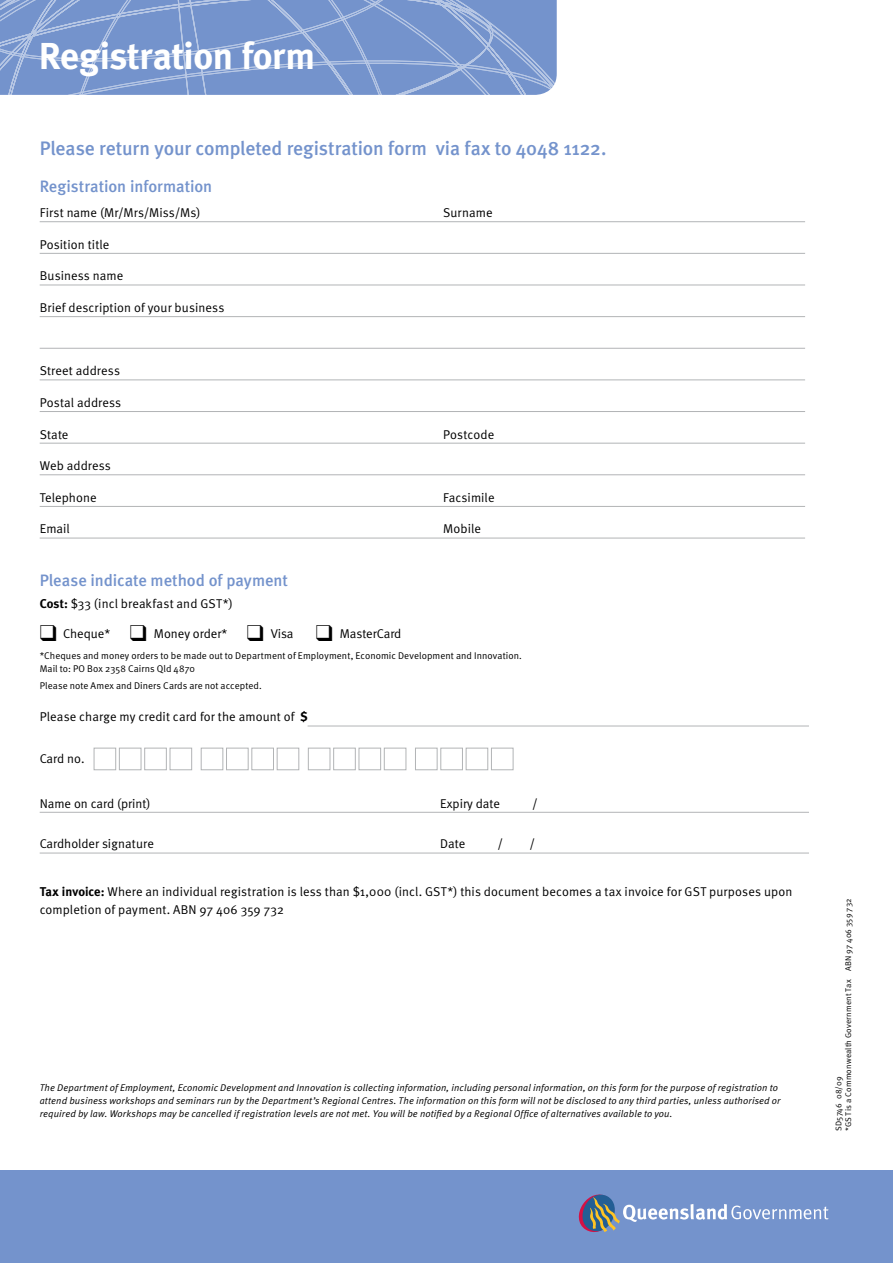
<style>
.page{position:relative;width:893px;height:1263px;background:#fff}
.page>*{position:absolute;margin:0;border:0;box-sizing:border-box;transform-origin:0 0}
.t1{font:700 37.5px "Meta Plus";letter-spacing:-.01em;color:#fff}
.t2{font:500 19.5px "Meta";letter-spacing:-.005em;color:#7493cc}
.t3{font:500 16.5px "Meta";letter-spacing:-.005em;color:#7493cc}
.t4{font:12.75px/18px "Meta Normal";letter-spacing:.005em;color:#000}
.t5{font:italic 9.75px/12.8px "Meta Normal";letter-spacing:.015em;color:#000}
.t6{font:9.75px/13.5px "Meta Normal";letter-spacing:.01em;color:#000}
.t7{font:8.25px/9.9px "Meta Normal";letter-spacing:.025em;color:#000}
.s1{font-family:"Meta Plus";font-weight:700}
</style>
<div class="page">
<div style="left:0;top:1170px;width:893px;height:93px;background:#7493cc"></div>
<hr style="left:308px;top:726px;width:501px;height:1px;background:#b2b4b6">
<hr style="left:40px;top:812px;width:769px;height:1px;background:#b2b4b6">
<hr style="left:40px;top:853px;width:769px;height:1px;background:#b2b4b6">
<div style="left:94px;top:748px;width:22px;height:22px;border:1px solid #b2b4b6"></div>
<div style="left:119px;top:748px;width:22px;height:22px;border:1px solid #b2b4b6"></div>
<div style="left:144px;top:748px;width:23px;height:22px;border:1px solid #b2b4b6"></div>
<div style="left:170px;top:748px;width:22px;height:22px;border:1px solid #b2b4b6"></div>
<div style="left:201px;top:748px;width:22px;height:22px;border:1px solid #b2b4b6"></div>
<div style="left:226px;top:748px;width:23px;height:22px;border:1px solid #b2b4b6"></div>
<div style="left:251px;top:748px;width:23px;height:22px;border:1px solid #b2b4b6"></div>
<div style="left:277px;top:748px;width:22px;height:22px;border:1px solid #b2b4b6"></div>
<div style="left:308px;top:748px;width:22px;height:22px;border:1px solid #b2b4b6"></div>
<div style="left:333px;top:748px;width:23px;height:22px;border:1px solid #b2b4b6"></div>
<div style="left:359px;top:748px;width:22px;height:22px;border:1px solid #b2b4b6"></div>
<div style="left:384px;top:748px;width:22px;height:22px;border:1px solid #b2b4b6"></div>
<div style="left:415px;top:748px;width:22px;height:22px;border:1px solid #b2b4b6"></div>
<div style="left:440px;top:748px;width:23px;height:22px;border:1px solid #b2b4b6"></div>
<div style="left:466px;top:748px;width:22px;height:22px;border:1px solid #b2b4b6"></div>
<div style="left:491px;top:748px;width:22px;height:22px;border:1px solid #b2b4b6"></div>
<svg style="left:578px;top:1194px;width:250px;height:38px"></svg>
<svg style="left:0;top:0;width:557px;height:95px;background:#7d9acf"></svg>
<hr style="left:40px;top:221px;width:765px;height:1px;background:#b2b4b6">
<hr style="left:40px;top:253px;width:765px;height:1px;background:#b2b4b6">
<hr style="left:40px;top:285px;width:765px;height:1px;background:#b2b4b6">
<hr style="left:40px;top:316px;width:765px;height:1px;background:#b2b4b6">
<hr style="left:40px;top:348px;width:765px;height:1px;background:#b2b4b6">
<hr style="left:40px;top:379px;width:765px;height:1px;background:#b2b4b6">
<hr style="left:40px;top:411px;width:765px;height:1px;background:#b2b4b6">
<hr style="left:40px;top:443px;width:765px;height:1px;background:#b2b4b6">
<hr style="left:40px;top:474px;width:765px;height:1px;background:#b2b4b6">
<hr style="left:40px;top:506px;width:765px;height:1px;background:#b2b4b6">
<hr style="left:40px;top:538px;width:765px;height:1px;background:#b2b4b6">
<h1 class="t1" style="left:38px;top:34px;width:278px">Registration form</h1>
<h2 class="t2" style="left:40px;top:137px;width:568px">Please return your completed registration form via fax to 4048 1122.</h2>
<p class="t3" style="left:40px;top:177px;width:174px">Registration information</p>
<p class="t4" style="left:40px;top:203px;width:162px">First name (Mr/Mrs/Miss/Ms)</p>
<p class="t4" style="left:443px;top:203px;width:51px">Surname</p>
<p class="t4" style="left:40px;top:235px;width:71px">Position title</p>
<p class="t4" style="left:40px;top:267px;width:85px">Business name</p>
<p class="t4" style="left:40px;top:298px;width:186px">Brief description of your business</p>
<p class="t4" style="left:40px;top:362px;width:82px">Street address</p>
<p class="t4" style="left:40px;top:393px;width:83px">Postal address</p>
<p class="t4" style="left:40px;top:425px;width:30px">State</p>
<p class="t4" style="left:443px;top:425px;width:52px">Postcode</p>
<p class="t4" style="left:40px;top:457px;width:73px">Web address</p>
<p class="t4" style="left:40px;top:488px;width:59px">Telephone</p>
<p class="t4" style="left:443px;top:488px;width:53px">Facsimile</p>
<p class="t4" style="left:40px;top:520px;width:32px">Email</p>
<p class="t4" style="left:443px;top:520px;width:39px">Mobile</p>
<p class="t3" style="left:40px;top:570px;width:250px">Please indicate method of payment</p>
<p class="t4" style="left:40px;top:594px;width:194px"><span class="s1">Cost:</span> $33 (incl breakfast and GST*)</p>
<p class="t4" style="left:40px;top:624px;width:363px">❑ Cheque* ❑ Money order* ❑ Visa ❑ MasterCard</p>
<p class="t6" style="left:40px;top:648px;width:484px">*Cheques and money orders to be made out to Department of Employment, Economic Development and Innovation.<br>Mail to: PO Box 2358 Cairns Qld 4870</p>
<p class="t6" style="left:40px;top:678px;width:224px">Please note Amex and Diners Cards are not accepted.</p>
<p class="t4" style="left:40px;top:708px;width:269px">Please charge my credit card for the amount of <span class="s1">$</span></p>
<p class="t4" style="left:40px;top:749px;width:46px">Card no.</p>
<p class="t4" style="left:40px;top:794px;width:112px">Name on card (print)</p>
<p class="t4" style="left:440px;top:794px;width:61px">Expiry date</p>
<p class="t4" style="left:532px;top:794px;width:7px">/</p>
<p class="t4" style="left:40px;top:835px;width:116px">Cardholder signature</p>
<p class="t4" style="left:440px;top:835px;width:26px">Date</p>
<p class="t4" style="left:497px;top:835px;width:7px">/</p>
<p class="t4" style="left:529px;top:835px;width:7px">/</p>
<p class="t4" style="left:40px;top:883px;width:754px"><span class="s1">Tax invoice:</span> Where an individual registration is less than $1,000 (incl. GST*) this document becomes a tax invoice for GST purposes upon completion of payment. ABN 97 406 359 732</p>
<p class="t5" style="left:40px;top:1081px;width:742px">The Department of Employment, Economic Development and Innovation is collecting information, including personal information, on this form for the purpose of registration to attend business workshops and seminars run by the Department’s Regional Centres. The information on this form will not be disclosed to any third parties, unless authorised or required by law. Workshops may be cancelled if registration levels are not met. You will be notified by a Regional Office of alternatives available to you.</p>
<p class="t7" style="left:833px;top:1131px;width:234px;rotate:-90deg">SD5746 08/09<br>*GST is a Commonwealth Government Tax ABN 97 406 359 732</p>
</div>
